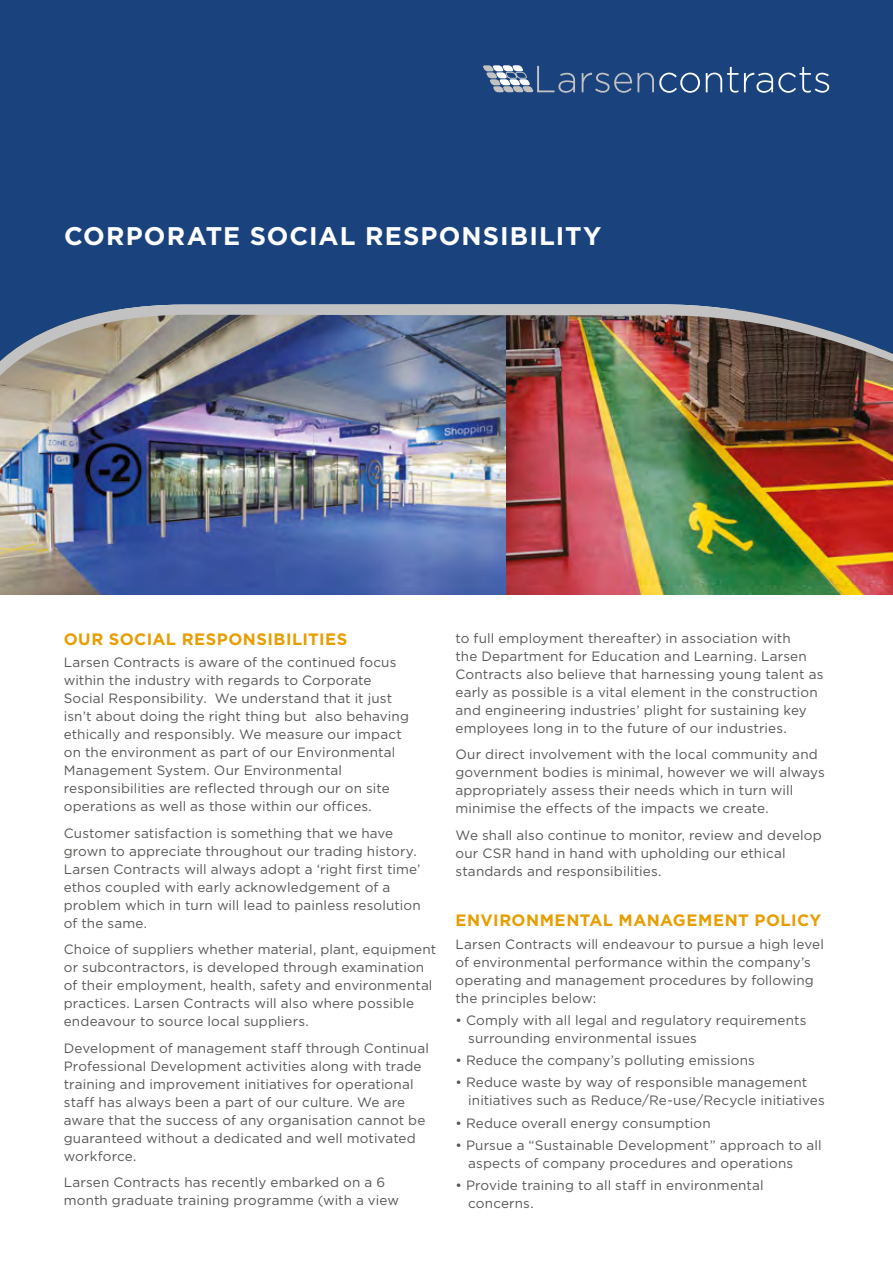
<style>
.page{position:relative;width:893px;height:1263px;background:#fff}
.page>*{position:absolute;margin:0;border:0;box-sizing:border-box;transform-origin:0 0}
.t1{font:700 25.5px "Gotham";letter-spacing:.045em;color:#fff}
.t2{font:700 16.5px "Gotham";letter-spacing:.025em;color:#e69e00}
.t3{font:13.5px/18px "Gotham";letter-spacing:.01em;color:#575756}
</style>
<div class="page">
<img style="left:0;top:390px;width:893px;height:205px">
<div style="left:0;top:0;width:893px;height:304px;background:#1a437e"></div>
<img style="left:0;top:304px;width:893px;height:86px">
<svg style="left:483px;top:65px;width:92px;height:28px;background:#5f799e"></svg>
<svg style="left:582px;top:73px;width:118px;height:20px;background:#436391"></svg>
<svg style="left:706px;top:67px;width:32px;height:26px"></svg>
<svg style="left:744px;top:67px;width:85px;height:26px;background:#446595"></svg>
<h1 class="t1" style="left:64px;top:221px;width:214px">CO RPORATE SOC</h1>
<h1 class="t1" style="left:309px;top:221px;width:294px">IAL RESPONSIBILITY</h1>
<p class="t2" style="left:64px;top:630px;width:64px">OUR SOC</p>
<p class="t2" style="left:147px;top:630px;width:202px">IAL RESPONSIBILITIES</p>
<p class="t3" style="left:64px;top:653px;width:347px">Larsen Contracts is aware of the continued focus within the industry with regards to Corporate Social Responsibility. We understand that it just isn’t about doing the right thing but also behaving ethically and responsibly. We measure our impact on the environment as part of our Environmental Management System. Our Environmental responsibilities are reflected through our on site operations as well as those within our offices.</p>
<p class="t3" style="left:64px;top:824px;width:358px">Customer satisfaction is something that we have grown to appreciate throughout our trading history.<br>Larsen Contracts will always adopt a ‘right first time’ ethos coupled with early acknowledgement of a problem which in turn will lead to painless resolution of the same.</p>
<p class="t3" style="left:64px;top:940px;width:374px">Choice of suppliers whether material, plant, equipment or subcontractors, is developed through examination of their employment, health, safety and environmental practices. Larsen Contracts will also where possible endeavour to source local suppliers.</p>
<p class="t3" style="left:64px;top:1039px;width:367px">Development of management staff through Continual Professional Development activities along with trade training and improvement initiatives for operational staff has always been a part of our culture. We are aware that the success of any organisation cannot be guaranteed without a dedicated and well motivated workforce.</p>
<p class="t3" style="left:64px;top:1173px;width:337px">Larsen Contracts has recently embarked on a 6 month graduate training programme (with a view</p>
<p class="t3" style="left:455px;top:629px;width:369px">to full employment thereafter) in association with<br>the Department for Education and Learning. Larsen Contracts also believe that harnessing young talent as early as possible is a vital element in the construction and engineering industries’ plight for sustaining key employees long in to the future of our industries.</p>
<p class="t3" style="left:455px;top:745px;width:371px">Our direct involvement with the local community and government bodies is minimal, however we will always appropriately assess their needs which in turn will minimise the effects of the impacts we create.</p>
<p class="t3" style="left:455px;top:826px;width:368px">We shall also continue to monitor, review and develop our CSR hand in hand with upholding our ethical standards and responsibilities.</p>
<p class="t2" style="left:455px;top:911px;width:92px">ENVIRONME</p>
<p class="t2" style="left:566px;top:911px;width:125px">NTAL MANAGEME</p>
<p class="t2" style="left:725px;top:911px;width:98px">NT POL ICY</p>
<p class="t3" style="left:455px;top:934px;width:370px">Larsen Contracts will endeavour to pursue a high level of environmental performance within the company’s operating and management procedures by following the principles below:</p>
<p class="t3" style="left:468px;top:1011px;width:340px;text-indent:-13px">• Comply with all legal and regulatory requirements surrounding environmental issues</p>
<p class="t3" style="left:455px;top:1051px;width:301px">• Reduce the company’s polluting emissions</p>
<p class="t3" style="left:468px;top:1073px;width:358px;text-indent:-13px">• Reduce waste by way of responsible management initiatives such as Reduce/Re-use/Recycle initiatives</p>
<p class="t3" style="left:455px;top:1113px;width:257px">• Reduce overall energy consumption</p>
<p class="t3" style="left:468px;top:1136px;width:355px;text-indent:-13px">• Pursue a “Sustainable Development” approach to all aspects of company procedures and operations</p>
<p class="t3" style="left:468px;top:1176px;width:297px;text-indent:-13px">• Provide training to all staff in environmental concerns.</p>
</div>
